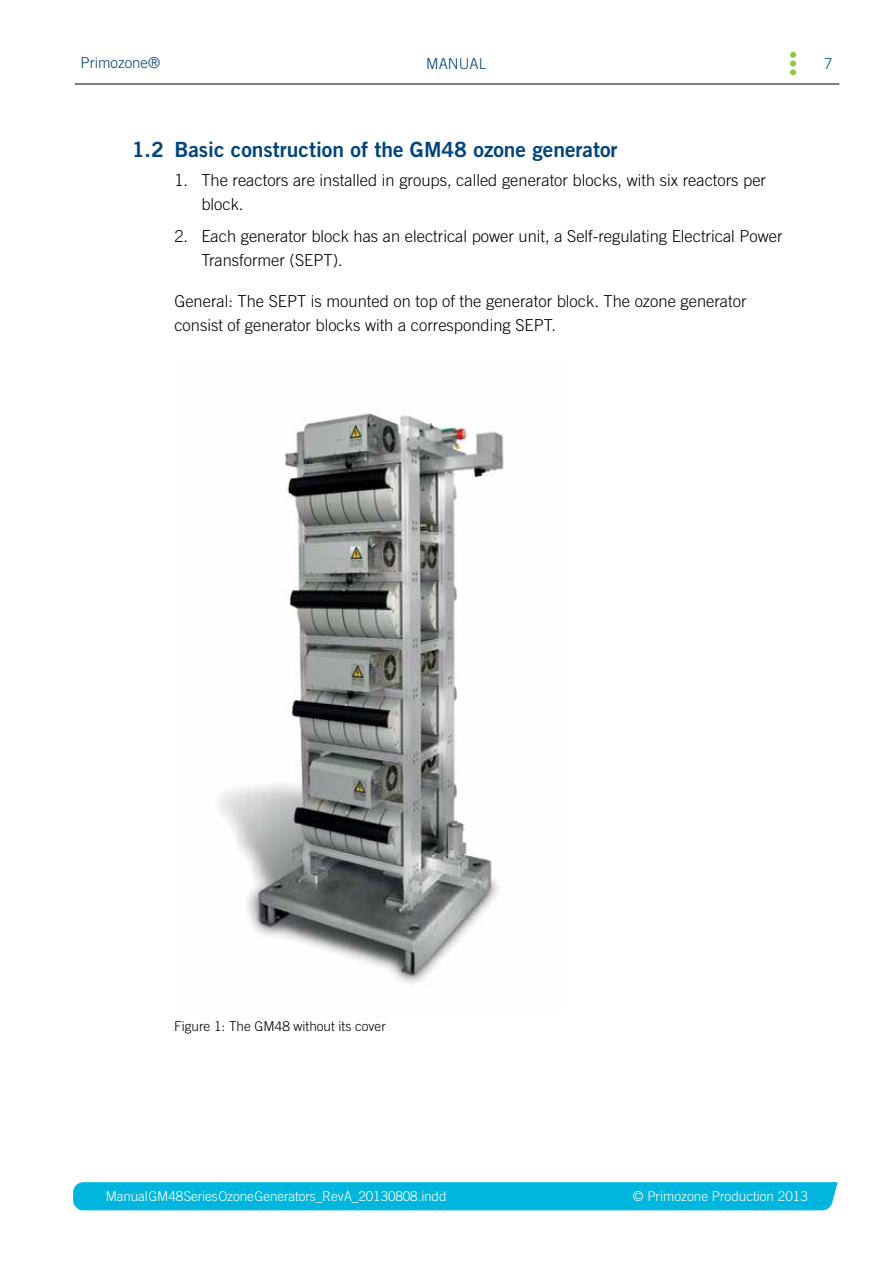
<style>
.page{position:relative;width:893px;height:1263px;background:#fff}
.page>*{position:absolute;margin:0;border:0;box-sizing:border-box;transform-origin:0 0}
.t1{font:21px "Trade Gothic Bold Two";color:#00447c}
.t2{font:300 16.5px/24px "Trade Gothic";color:#000}
.t3{font:300 15px "Trade Gothic";color:#00447c}
.t4{font:300 13.5px "Trade Gothic";letter-spacing:-.01em;color:#fff}
.t5{font:300 13.5px "Trade Gothic";color:#000}
</style>
<div class="page">
<hr style="left:75px;top:84px;width:764px;height:1px;background:#000">
<div style="left:73px;top:1182px;width:765px;height:28px;background:#00b6de"></div>
<svg style="left:790px;top:52px;width:6px;height:23px"></svg>
<img style="left:219px;top:409px;width:285px;height:575px">
<p class="t3" style="left:81px;top:54px;width:81px">Primozone®</p>
<p class="t3" style="left:426px;top:55px;width:61px">MANUAL</p>
<p class="t1" style="left:132px;top:137px;width:487px">1.2 Basic construction of the GM48 ozone generator</p>
<p class="t2" style="left:201px;top:167px;width:566px;text-indent:-27px">1. The reactors are installed in groups, called generator blocks, with six reactors per block.</p>
<p class="t2" style="left:201px;top:224px;width:583px;text-indent:-27px">2. Each generator block has an electrical power unit, a Self-regulating Electrical Power<br>Transformer (SEPT).</p>
<p class="t2" style="left:174px;top:289px;width:574px">General: The SEPT is mounted on top of the generator block. The ozone generator consist of generator blocks with a corresponding SEPT.</p>
<p class="t3" style="left:824px;top:55px;width:10px">7</p>
<p class="t5" style="left:174px;top:1018px;width:213px">Figure 1: The GM48 without its cover</p>
<p class="t4" style="left:106px;top:1188px;width:342px">Manual GM48 Series Ozone Generators_RevA_20130808.indd</p>
<p class="t4" style="left:633px;top:1188px;width:177px">© Primozone Production 2013</p>
</div>
